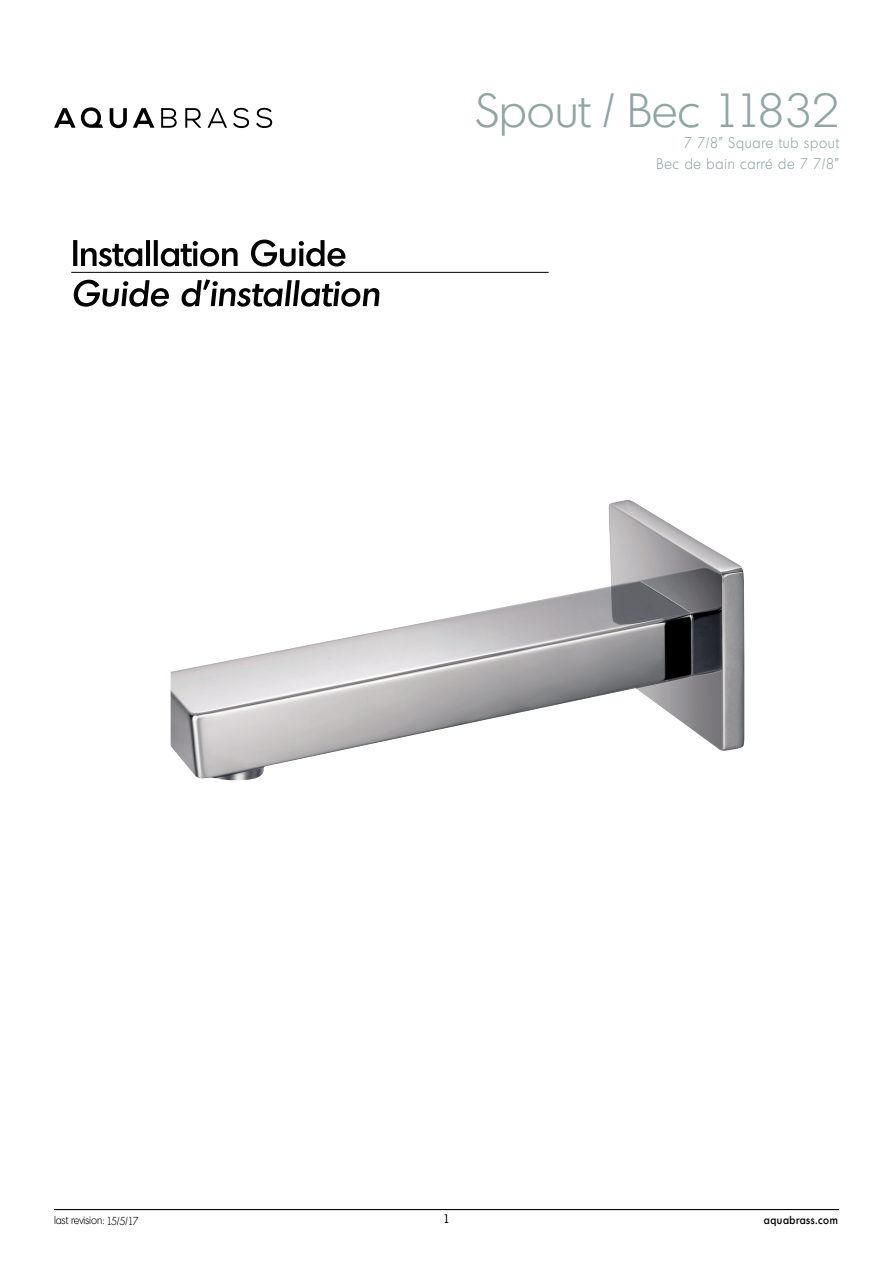
<style>
.page{position:relative;width:893px;height:1263px;background:#fff}
.page>*{position:absolute;margin:0;border:0;box-sizing:border-box;transform-origin:0 0}
.t1{font:300 46.5px "Montreal Serial";color:#91a5a5}
.t2{font:300 15px/21px "Montreal Serial";letter-spacing:.06em;color:#91a5a5;text-align:right;scale:.9 1}
.t3{font:12px "Montreal Serial";color:#000}
.t4{font:300 11.25px "Montreal Serial";color:#000;scale:.9 1}
.t5{font:500 11.25px "Montreal Serial";letter-spacing:.06em;color:#000;scale:.9 1}
</style>
<div class="page">
<hr style="left:54px;top:1209px;width:785px;height:1px;background:#000">
<svg style="left:110px;top:108px;width:17px;height:20px"></svg>
<svg style="left:133px;top:108px;width:21px;height:20px"></svg>
<svg style="left:161px;top:108px;width:16px;height:20px"></svg>
<svg style="left:185px;top:108px;width:16px;height:20px"></svg>
<svg style="left:208px;top:108px;width:19px;height:20px"></svg>
<svg style="left:233px;top:108px;width:16px;height:20px"></svg>
<svg style="left:256px;top:108px;width:16px;height:20px"></svg>
<svg style="left:54px;top:107px;width:49px;height:21px"></svg>
<svg style="left:74px;top:279px;width:305px;height:28px"></svg>
<hr style="left:71px;top:272px;width:478px;height:1px;background:#000">
<svg style="left:73px;top:240px;width:272px;height:26px"></svg>
<img style="left:171px;top:500px;width:574px;height:280px">
<h1 class="t1" style="left:476px;top:82px;width:364px">Spout / Bec 11832</h1>
<p class="t2" style="left:656px;top:132px;width:204px">7 7/8” Square tub spout<br>Bec de bain carré de 7 7/8”</p>
<p class="t4" style="left:54px;top:1213px;width:96px">last revision: 15/5/17</p>
<p class="t3" style="left:443px;top:1211px;width:8px">1</p>
<p class="t5" style="left:764px;top:1213px;width:84px">aquabrass.com</p>
</div>
